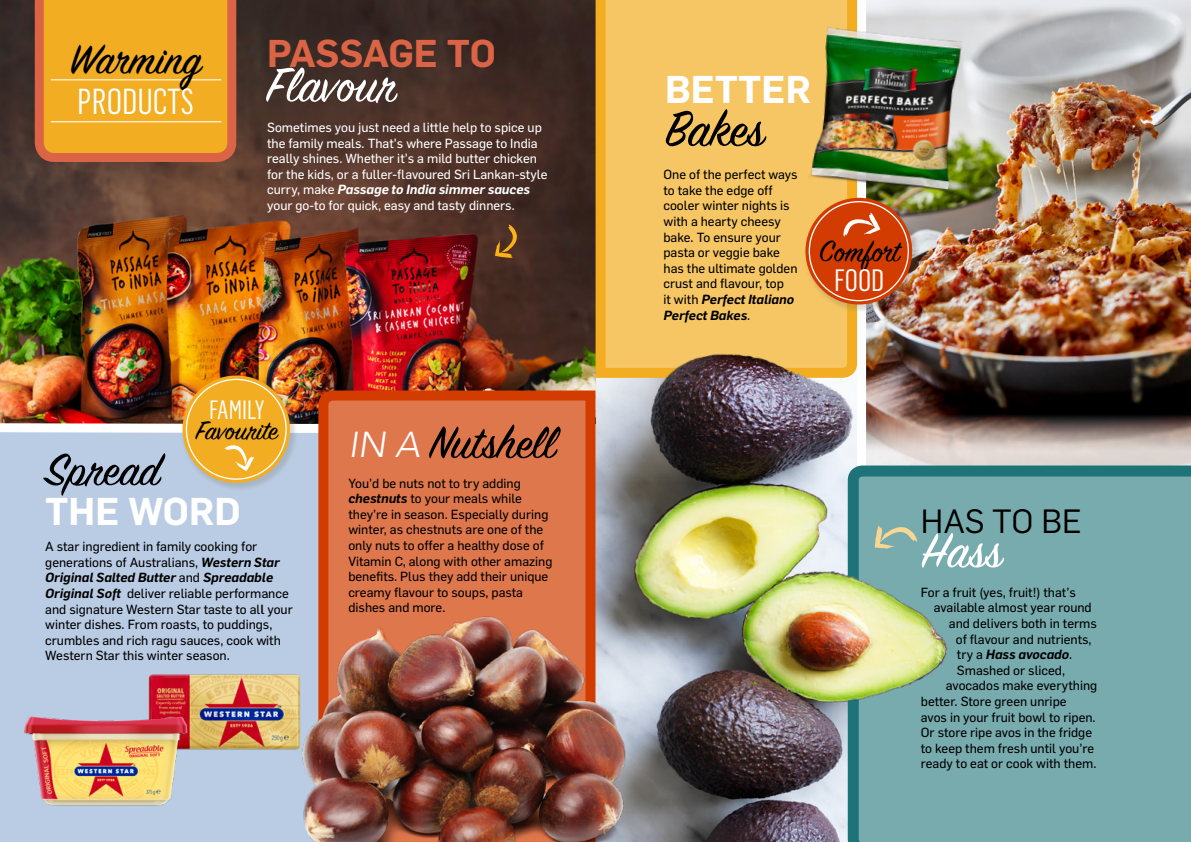
<style>
.page{position:relative;width:1191px;height:842px;background:#fff}
.page>*{position:absolute;margin:0;border:0;box-sizing:border-box;transform-origin:0 0}
.t1{font:55px "Sign Painter House Script";letter-spacing:-.005em;color:#000}
.t2{font:54px "Sign Painter House Script";color:#fff}
.t3{font:50px "Sign Painter House Script";color:#000}
.t4{font:46.2px "Sign Painter House Script";color:#000}
.t5{font:600 38px "Flama";color:#fff}
.t6{font:600 38px "Flama";letter-spacing:-.01em;color:#dc6446}
.t7{font:35.5px "Flama Condensed";color:#fff}
.t8{font:33px "Flama";letter-spacing:-.005em;color:#000}
.t9{font:32.5px "Sign Painter House Script";color:#000}
.t10{font:30.3px "Flama Condensed";color:#fff}
.t11{font:29px "Sign Painter House Script";letter-spacing:-.005em;color:#000}
.t12{font:26px "Flama Condensed";color:#fff}
.t13{font:13px/15.6px "Flama Basic";color:#000}
.t14{font:13px/15.6px "Flama Basic";color:#fff}
.t15{font:italic 600 13px/15.6px "Flama";color:#000}
.t16{font:italic 600 13px "Flama";color:#fff}
.s1{font-family:"Flama Basic";font-weight:400;font-style:normal}
.s2{font-family:"Flama";font-weight:600;font-style:italic}
.s3{font-family:"Avenir";font-weight:300;font-style:italic;font-size:36px;color:#fff}
</style>
<div class="page">
<div style="left:0;top:0;width:590px;height:45px;background:#352723"></div>
<img style="left:663px;top:736px;width:184px;height:106px">
<img style="left:866px;top:0;width:325px;height:414px">
<div style="left:0;top:422px;width:349px;height:420px;background:#bacce4"></div>
<img style="left:0;top:45px;width:590px;height:373px">
<svg style="left:965px;top:414px;width:226px;height:51px;background:#a29691"></svg>
<svg style="left:590px;top:0;width:268px;height:337px;background:#f3c25f"></svg>
<div style="left:847px;top:465px;width:344px;height:377px;background:#78abae"></div>
<svg style="left:0;top:418px;width:313px;height:15px;background:#c8aba6"></svg>
<svg style="left:313px;top:385px;width:267px;height:209px;background:#da7248"></svg>
<svg style="left:35px;top:0;width:201px;height:162px;background:#eea228"></svg>
<hr style="left:51px;top:79px;width:170px;height:1px;background:#fff">
<hr style="left:51px;top:121px;width:170px;height:1px;background:#fff">
<div style="left:180px;top:373px;width:119px;height:119px;background:#736e5b;opacity:.25"></div>
<div style="left:182px;top:375px;width:108px;height:108px;background:#f2ad23;border-radius:50%"></div>
<svg style="left:224px;top:445px;width:30px;height:26px"></svg>
<svg style="left:495px;top:224px;width:22px;height:34px"></svg>
<div style="left:802px;top:195px;width:119px;height:118px;background:#736e5b;opacity:.25"></div>
<div style="left:805px;top:198px;width:107px;height:106px;background:#d23c00;border-radius:50%"></div>
<svg style="left:843px;top:213px;width:37px;height:24px"></svg>
<img style="left:806px;top:23px;width:164px;height:173px">
<img style="left:580px;top:337px;width:385px;height:399px">
<svg style="left:874px;top:525px;width:43px;height:24px"></svg>
<img style="left:148px;top:674px;width:114px;height:76px">
<img style="left:24px;top:711px;width:169px;height:95px">
<img style="left:262px;top:594px;width:401px;height:248px">
<h3 class="t4" style="left:70px;top:31px;width:133px">Warming</h3>
<h3 class="t7" style="left:77px;top:79px;width:118px">PRODUCTS</h3>
<h3 class="t6" style="left:267px;top:26px;width:230px">PASSAGE TO</h3>
<h2 class="t2" style="left:267px;top:52px;width:130px">Flavour</h2>
<p class="t14" style="left:267px;top:119px;width:282px">Sometimes you just need a little help to spice up the family meals. That’s where Passage to India really shines. Whether it’s a mild butter chicken for the kids, or a fuller-flavoured Sri Lankan-style</p>
<p class="t16" style="left:267px;top:180px;width:264px"><span class="s1">curry, make</span> Passage to India simmer sauces</p>
<p class="t14" style="left:267px;top:197px;width:249px">your go-to for quick, easy and tasty dinners.</p>
<h3 class="t12" style="left:209px;top:393px;width:57px">FAMILY</h3>
<h3 class="t11" style="left:196px;top:412px;width:83px">Favourite</h3>
<h3 class="t3" style="left:45px;top:439px;width:116px">Spread</h3>
<h3 class="t5" style="left:45px;top:484px;width:197px">THE WORD</h3>
<p class="t13" style="left:45px;top:538px;width:236px">A star ingredient in family cooking for generations of Australians, <span class="s2">Western Star</span></p>
<p class="t15" style="left:45px;top:569px;width:229px">Original Salted Butter <span class="s1">and</span> Spreadable</p>
<p class="t13" style="left:45px;top:585px;width:249px"><span class="s2">Original Soft</span> deliver reliable performance and signature Western Star taste to all your winter dishes. From roasts, to puddings, crumbles and rich ragu sauces, cook with Western Star this winter season.</p>
<h3 class="t3" style="left:348px;top:412px;width:208px"><span class="s3">IN A</span> Nutshell</h3>
<p class="t13" style="left:348px;top:475px;width:206px">You’d be nuts not to try adding <span class="s2">chestnuts</span> to your meals while they’re in season. Especially during winter, as chestnuts are one of the only nuts to offer a healthy dose of<br>Vitamin C, along with other amazing benefits. Plus they add their unique creamy flavour to soups, pasta dishes and more.</p>
<h3 class="t5" style="left:665px;top:62px;width:147px">BETTER</h3>
<h1 class="t1" style="left:665px;top:95px;width:100px">Bakes</h1>
<p class="t13" style="left:663px;top:166px;width:136px">One of the perfect ways to take the edge off cooler winter nights is with a hearty cheesy bake. To ensure your pasta or veggie bake has the ultimate golden crust and flavour, top</p>
<p class="t15" style="left:663px;top:291px;width:132px"><span class="s1">it with</span> Perfect Italiano<br>Perfect Bakes<span class="s1">.</span></p>
<h3 class="t9" style="left:819px;top:231px;width:82px">Comfort</h3>
<h3 class="t10" style="left:834px;top:261px;width:51px">FOOD</h3>
<h3 class="t8" style="left:921px;top:498px;width:162px">HAS TO BE</h3>
<h2 class="t2" style="left:921px;top:517px;width:82px">Hass</h2>
<p class="t13" style="left:921px;top:584px;width:156px">For a fruit (yes, fruit!) that’s</p>
<p class="t13" style="left:934px;top:599px;width:159px">available almost year round</p>
<p class="t13" style="left:949px;top:615px;width:150px">and delivers both in terms</p>
<p class="t13" style="left:956px;top:630px;width:137px">of flavour and nutrients,</p>
<p class="t15" style="left:957px;top:646px;width:117px"><span class="s1">try a</span> Hass avocado<span class="s1">.</span></p>
<p class="t13" style="left:957px;top:662px;width:110px">Smashed or sliced,</p>
<p class="t13" style="left:946px;top:677px;width:153px">avocados make everything</p>
<p class="t13" style="left:921px;top:693px;width:147px">better. Store green unripe</p>
<p class="t13" style="left:921px;top:708px;width:176px">avos in your fruit bowl to ripen.</p>
<p class="t13" style="left:921px;top:724px;width:173px">Or store ripe avos in the fridge</p>
<p class="t13" style="left:921px;top:740px;width:175px">to keep them fresh until you’re</p>
<p class="t13" style="left:921px;top:755px;width:177px">ready to eat or cook with them.</p>
</div>
